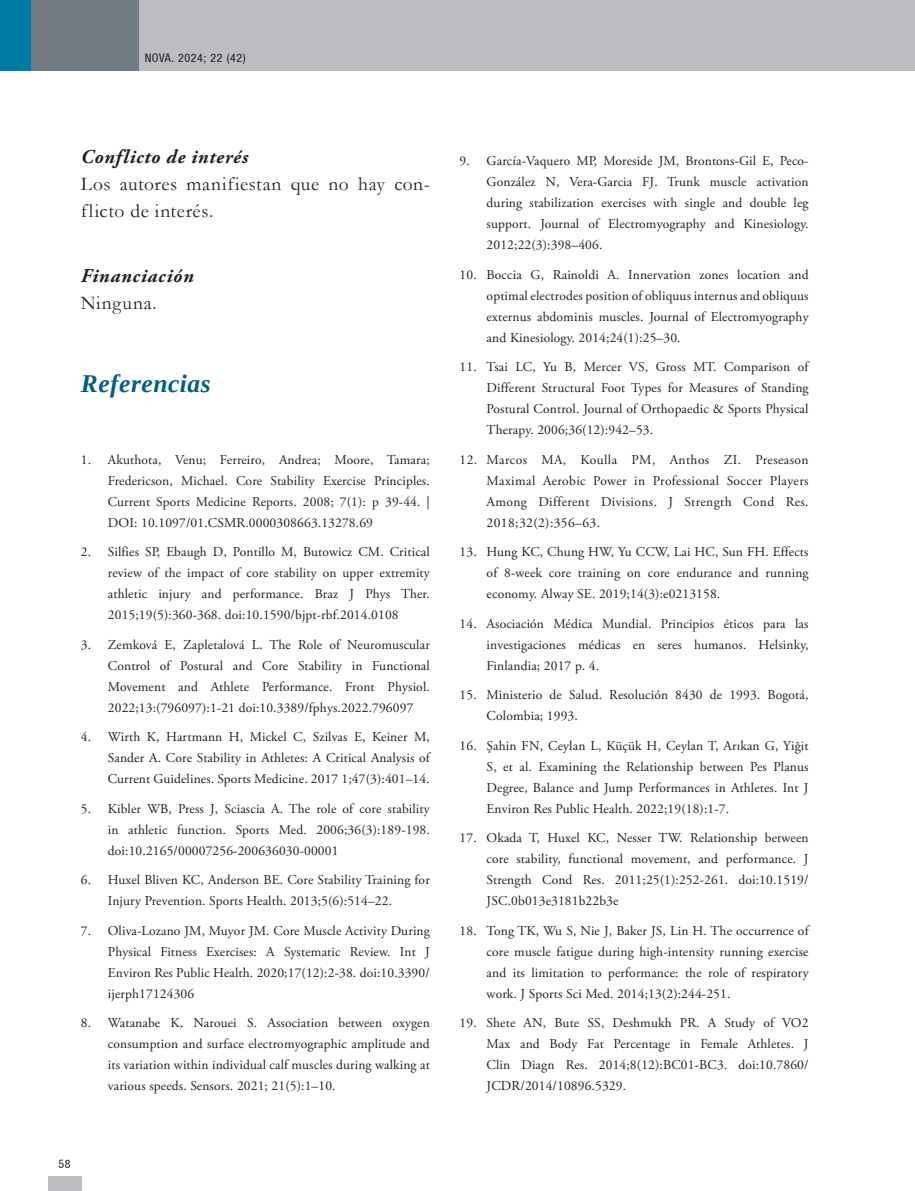
<style>
.page{position:relative;width:915px;height:1191px;background:#fff}
.page>*{position:absolute;margin:0;border:0;box-sizing:border-box;transform-origin:0 0}
.titulo_2do_nivel{font:italic 700 25.5px "Liberation Serif";letter-spacing:.02em;color:#005f80}
.t1{font:19.5px/27px "Garamond";letter-spacing:.03em;color:#231f20}
.Normal_sin_sep_parrafo{font:italic 700 19.5px "Adobe Garamond Pro";letter-spacing:.04em;color:#231f20}
.t2{font:13.5px/21px "Adobe Garamond Pro";letter-spacing:.01em;color:#231f20;text-align:justify}
.t3{font:condensed 12px "Helvetica 57";letter-spacing:.05em;color:#231f20}
</style>
<div class="page">
<div style="left:0;top:0;width:914px;height:71px;background:#bcbdc0"></div>
<div style="left:0;top:0;width:138px;height:71px;background:#717d83"></div>
<div style="left:0;top:0;width:31px;height:71px;background:#007ca4"></div>
<div style="left:48px;top:1175px;width:33px;height:16px;background:#bcbdc0"></div>
<p class="t3" style="left:145px;top:51px;width:103px">NOVA. 2024; 22 (42)</p>
<p class="Normal_sin_sep_parrafo" style="left:81px;top:146px;width:169px">Conflicto de interés</p>
<p class="t1" style="left:81px;top:170px;width:350px">Los autores manifiestan que no hay con&shy;flicto de interés.</p>
<p class="Normal_sin_sep_parrafo" style="left:81px;top:265px;width:114px">Financiación</p>
<p class="t1" style="left:81px;top:289px;width:77px">Ninguna.</p>
<p class="titulo_2do_nivel" style="left:81px;top:366px;width:131px">Referencias</p>
<p class="t2" style="left:108px;top:449px;width:323px;text-indent:-27px">1. Akuthota, Venu; Ferreiro, Andrea; Moore, Tamara; Fredericson, Michael. Core Stability Exercise Principles.<br>Current Sports Medicine Reports. 2008; 7(1): p 39-44. | DOI: 10.1097/01.CSMR.0000308663.13278.69</p>
<p class="t2" style="left:108px;top:542px;width:323px;text-indent:-27px">2. Silfies SP, Ebaugh D, Pontillo M, Butowicz CM. Critical review of the impact of core stability on upper extremity athletic injury and performance. Braz J Phys Ther.<br>2015;19(5):360-368. doi:10.1590/bjpt-rbf.2014.0108</p>
<p class="t2" style="left:108px;top:634px;width:323px;text-indent:-27px">3. Zemková E, Zapletalová L. The Role of Neuromuscular Control of Postural and Core Stability in Functional Movement and Athlete Performance. Front Physiol.<br>2022;13:(796097):1-21 doi:10.3389/fphys.2022.796097</p>
<p class="t2" style="left:108px;top:727px;width:323px;text-indent:-27px">4. Wirth K, Hartmann H, Mickel C, Szilvas E, Keiner M, Sander A. Core Stability in Athletes: A Critical Analysis of Current Guidelines. Sports Medicine. 2017 1;47(3):401–14.</p>
<p class="t2" style="left:108px;top:798px;width:323px;text-indent:-27px">5. Kibler WB, Press J, Sciascia A. The role of core stability in athletic function. Sports Med. 2006;36(3):189-198. doi:10.2165/00007256-200636030-00001</p>
<p class="t2" style="left:108px;top:870px;width:323px;text-indent:-27px">6. Huxel Bliven KC, Anderson BE. Core Stability Training for<br>Injury Prevention. Sports Health. 2013;5(6):514–22.</p>
<p class="t2" style="left:108px;top:920px;width:323px;text-indent:-27px">7. Oliva-Lozano JM, Muyor JM. Core Muscle Activity During Physical Fitness Exercises: A Systematic Review. Int J Environ Res Public Health. 2020;17(12):2-38. doi:10.3390/ ijerph17124306</p>
<p class="t2" style="left:108px;top:1013px;width:323px;text-indent:-27px">8. Watanabe K, Narouei S. Association between oxygen consumption and surface electromyographic amplitude and its variation within individual calf muscles during walking at various speeds. Sensors. 2021; 21(5):1–10.</p>
<p class="t3" style="left:59px;top:1156px;width:14px">58</p>
<p class="t2" style="left:486px;top:151px;width:323px;text-indent:-27px">9. García-Vaquero MP, Moreside JM, Brontons-Gil E, Peco-González N, Vera-Garcia FJ. Trunk muscle activation during stabilization exercises with single and double leg support. Journal of Electromyography and Kinesiology.<br>2012;22(3):398–406.</p>
<p class="t2" style="left:486px;top:264px;width:323px;text-indent:-27px">10. Boccia G, Rainoldi A. Innervation zones location and optimal electrodes position of obliquus internus and obliquus externus abdominis muscles. Journal of Electromyography and Kinesiology. 2014;24(1):25–30.</p>
<p class="t2" style="left:486px;top:357px;width:323px;text-indent:-27px">11. Tsai LC, Yu B, Mercer VS, Gross MT. Comparison of Different Structural Foot Types for Measures of Standing Postural Control. Journal of Orthopaedic &amp; Sports Physical Therapy. 2006;36(12):942–53.</p>
<p class="t2" style="left:486px;top:449px;width:323px;text-indent:-27px">12. Marcos MA, Koulla PM, Anthos ZI. Preseason Maximal Aerobic Power in Professional Soccer Players Among Different Divisions. J Strength Cond Res.<br>2018;32(2):356–63.</p>
<p class="t2" style="left:486px;top:542px;width:323px;text-indent:-27px">13. Hung KC, Chung HW, Yu CCW, Lai HC, Sun FH. Effects of 8-week core training on core endurance and running economy. Alway SE. 2019;14(3):e0213158.</p>
<p class="t2" style="left:486px;top:613px;width:323px;text-indent:-27px">14. Asociación Médica Mundial. Principios éticos para las investigaciones médicas en seres humanos. Helsinky, Finlandia; 2017 p. 4.</p>
<p class="t2" style="left:486px;top:685px;width:323px;text-indent:-27px">15. Ministerio de Salud. Resolución 8430 de 1993. Bogotá,<br>Colombia; 1993.</p>
<p class="t2" style="left:486px;top:735px;width:323px;text-indent:-27px">16. Şahin FN, Ceylan L, Küçük H, Ceylan T, Arıkan G, Yiğit S, et al. Examining the Relationship between Pes Planus Degree, Balance and Jump Performances in Athletes. Int J Environ Res Public Health. 2022;19(18):1-7.</p>
<p class="t2" style="left:486px;top:828px;width:323px;text-indent:-27px">17. Okada T, Huxel KC, Nesser TW. Relationship between core stability, functional movement, and performance. J Strength Cond Res. 2011;25(1):252-261. doi:10.1519/ JSC.0b013e3181b22b3e</p>
<p class="t2" style="left:486px;top:920px;width:323px;text-indent:-27px">18. Tong TK, Wu S, Nie J, Baker JS, Lin H. The occurrence of core muscle fatigue during high-intensity running exercise and its limitation to performance: the role of respiratory work. J Sports Sci Med. 2014;13(2):244-251.</p>
<p class="t2" style="left:486px;top:1013px;width:323px;text-indent:-27px">19. Shete AN, Bute SS, Deshmukh PR. A Study of VO2<br>Max and Body Fat Percentage in Female Athletes. J Clin Diagn Res. 2014;8(12):BC01-BC3. doi:10.7860/ JCDR/2014/10896.5329.</p>
</div>
